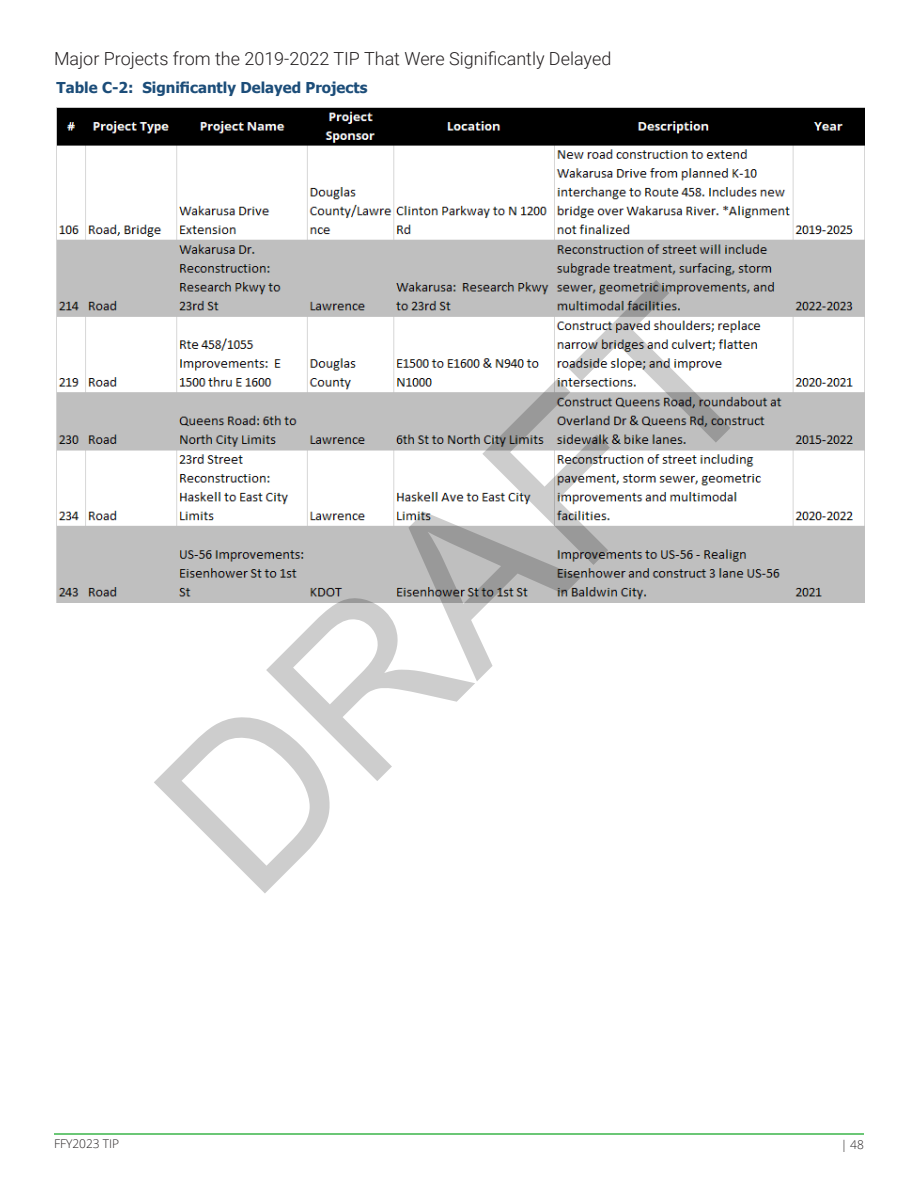
<style>
.page{position:relative;width:918px;height:1188px;background:#fff}
.page>*{position:absolute;margin:0;border:0;box-sizing:border-box;transform-origin:0 0}
.t1{font:219.6px "Arial";color:rgb(0 0 0/.2)}
.t2{font:300 18px "Roboto";color:#231f20}
.t3{font:700 15px "Tahoma";color:#1c4d79}
.t4{font:300 12px "Open Sans";color:#231f20}
</style>
<div class="page">
<hr style="left:54px;top:1133px;width:810px;height:2px;background:#3bb54a">
<img style="left:57px;top:108px;width:807px;height:494px">
<p class="t2" style="left:54px;top:46px;width:559px">Major Projects from the 2019-2022 TIP That Were Significantly Delayed</p>
<p class="t3" style="left:57px;top:77px;width:312px">Table C-2: Significantly Delayed Projects</p>
<h1 class="t1" style="left:91px;top:744px;width:733px;rotate:-45deg">DRAFT</h1>
<p class="t4" style="left:54px;top:1135px;width:67px">FFY2023 TIP</p>
<p class="t4" style="left:841px;top:1137px;width:25px">| 48</p>
</div>
